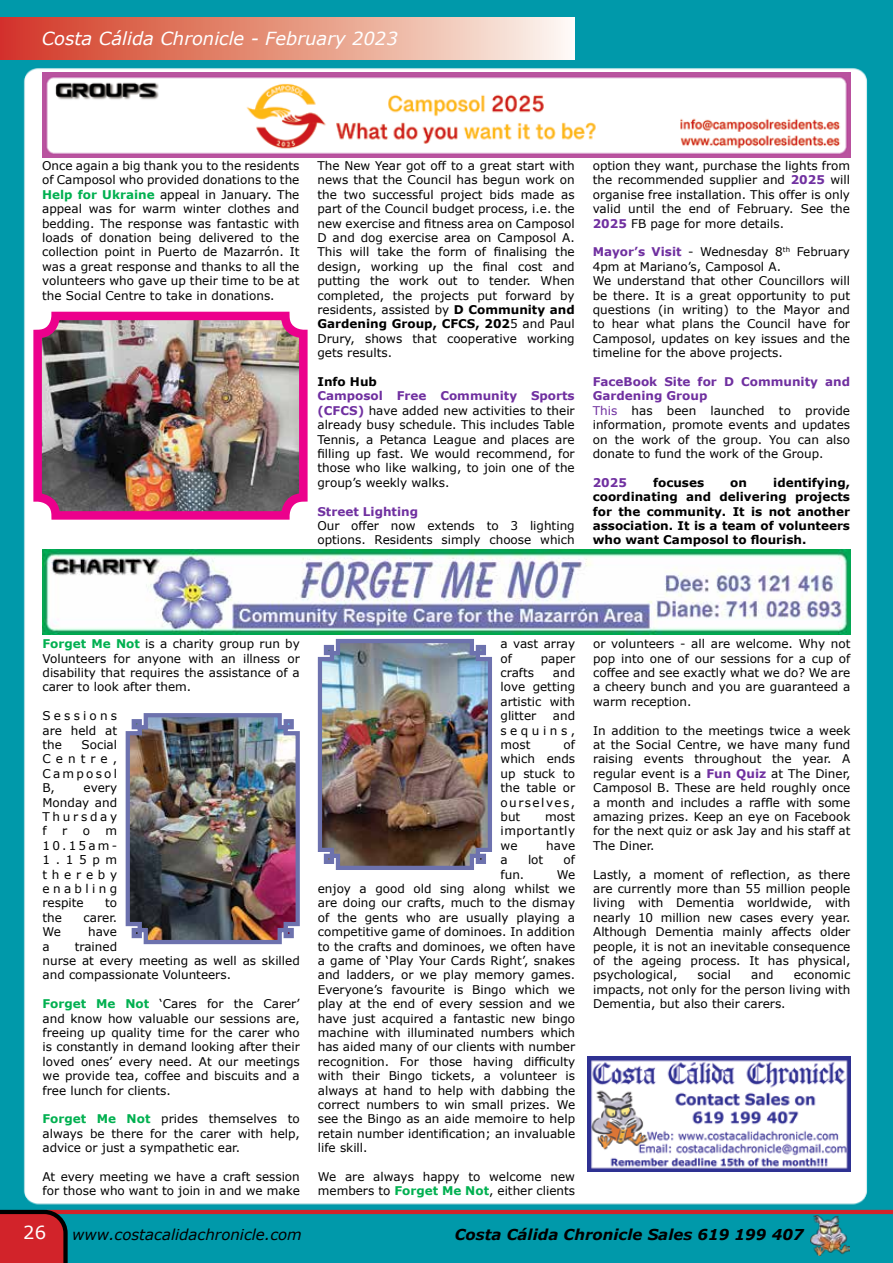
<style>
.page{position:relative;width:893px;height:1263px;background:#fff}
.page>*{position:absolute;margin:0;border:0;box-sizing:border-box;transform-origin:0 0}
.t1{font:italic 18px "Verdana";color:#fff}
.t2{font:18px "Verdana";color:#fff}
.t3{font:italic 700 15px "Verdana";color:#000}
.t4{font:italic 15px "Verdana";color:#000}
.t5{font:12px/14.4px "Verdana";color:#000;text-align:justify}
.t6{font:700 12px/14.4px "Verdana";color:#000;text-align:justify}
.t7{font:700 12px "Verdana";color:#7030a0}
.s1{font-weight:700;color:#00b050}
.s2{font-weight:700}
.s3{font-weight:700;color:#7030a0}
.s4{color:#7030a0}
</style>
<div class="page">
<img style="left:0;top:0;width:893px;height:1263px">
<hr style="left:46px;top:1210px;width:847px;height:4px;background:#d2232a">
<svg style="left:0;top:1210px;width:68px;height:53px;background:#b32127"></svg>
<img style="left:811px;top:1215px;width:38px;height:40px">
<div style="left:0;top:17px;width:574px;height:43px;background:linear-gradient(to right,#d1351e,#fbf7e9)"></div>
<img style="left:42px;top:72px;width:808px;height:85px">
<img style="left:38px;top:316px;width:265px;height:194px">
<div style="left:33px;top:312px;width:275px;height:208px;border:9px solid #ec008c;border-radius:18px"></div>
<img style="left:43px;top:549px;width:807px;height:85px">
<img style="left:124px;top:711px;width:178px;height:235px">
<img style="left:316px;top:637px;width:178px;height:235px">
<img style="left:587px;top:1057px;width:264px;height:114px">
<h1 class="t1" style="left:42px;top:27px;width:358px">Costa Cálida Chronicle - February 2023</h1>
<p class="t5" style="left:42px;top:158px;width:259px">Once again a big thank you to the residents of Camposol who provided donations to the <span class="s1">Help for Ukraine</span> appeal in January. The appeal was for warm winter clothes and bedding. The response was fantastic with loads of donation being delivered to the collection point in Puerto de Mazarrón. It was a great response and thanks to all the volunteers who gave up their time to be at the Social Centre to take in donations.</p>
<p class="t5" style="left:317px;top:158px;width:259px">The New Year got off to a great start with news that the Council has begun work on the two successful project bids made as part of the Council budget process, i.e. the new exercise and fitness area on Camposol D and dog exercise area on Camposol A.<br>This will take the form of finalising the design, working up the final cost and putting the work out to tender. When completed, the projects put forward by residents, assisted by <span class="s2">D Community and Gardening Group, CFCS, 202</span>5 and Paul Drury, shows that cooperative working gets results.</p>
<p class="t6" style="left:317px;top:374px;width:61px">Info Hub</p>
<p class="t5" style="left:317px;top:389px;width:259px"><span class="s3">Camposol Free Community Sports (CFCS)</span> have added new activities to their already busy schedule. This includes Table Tennis, a Petanca League and places are filling up fast. We would recommend, for those who like walking, to join one of the group’s weekly walks.</p>
<p class="t7" style="left:317px;top:503px;width:102px">Street Lighting</p>
<p class="t5" style="left:317px;top:518px;width:259px">Our offer now extends to 3 lighting options. Residents simply choose which</p>
<p class="t5" style="left:593px;top:158px;width:259px">option they want, purchase the lights from the recommended supplier and <span class="s3">2025</span> will organise free installation. This offer is only valid until the end of February. See the <span class="s3">2025</span> FB page for more details.</p>
<p class="t5" style="left:593px;top:245px;width:259px;text-align:left"><span class="s3">Mayor’s Visit</span> - Wednesday 8<sup>th</sup> February 4pm at Mariano’s, Camposol A.<br>We understand that other Councillors will be there. It is a great opportunity to put questions (in writing) to the Mayor and to hear what plans the Council have for Camposol, updates on key issues and the timeline for the above projects.</p>
<p class="t5" style="left:593px;top:374px;width:259px;text-align:left"><span class="s3">FaceBook Site for D Community and<br>Gardening Group<br></span><span class="s4">This</span> has been launched to provide information, promote events and updates on the work of the group. You can also donate to fund the work of the Group.</p>
<p class="t7" style="left:593px;top:475px;width:36px">2025</p>
<p class="t6" style="left:653px;top:475px;width:53px">focuses</p>
<p class="t6" style="left:730px;top:475px;width:18px">on</p>
<p class="t6" style="left:593px;top:475px;width:259px;text-indent:180px">identifying, coordinating and delivering projects for the community. It is not another association. It is a team of volunteers who want Camposol to flourish.</p>
<p class="t5" style="left:43px;top:637px;width:259px"><span class="s1">Forget Me Not</span> is a charity group run by Volunteers for anyone with an illness or disability that requires the assistance of a carer to look after them.</p>
<p class="t5" style="left:43px;top:709px;width:76px">Sessions are held at the</p>
<p class="t5" style="left:43px;top:737px;width:76px;text-indent:39px">Social Centre, Camposol B,</p>
<p class="t5" style="left:43px;top:781px;width:76px;text-indent:41px">every Monday and Thursday f</p>
<p class="t5" style="left:43px;top:824px;width:76px;text-indent:63px">m 10.15am-1.15pm thereby enabling respite</p>
<p class="t5" style="left:62px;top:824px;width:7px">r</p>
<p class="t5" style="left:83px;top:824px;width:9px">o</p>
<p class="t5" style="left:105px;top:896px;width:14px">to</p>
<p class="t5" style="left:43px;top:910px;width:21px">the</p>
<p class="t5" style="left:84px;top:910px;width:35px">carer.</p>
<p class="t5" style="left:43px;top:925px;width:20px">We</p>
<p class="t5" style="left:88px;top:925px;width:30px">have</p>
<p class="t5" style="left:43px;top:939px;width:9px">a</p>
<p class="t5" style="left:43px;top:939px;width:259px;text-align:left;text-indent:32px">trained<br>nurse at every meeting as well as skilled and compassionate Volunteers.</p>
<p class="t5" style="left:43px;top:997px;width:259px"><span class="s1">Forget Me Not</span> ‘Cares for the Carer’ and know how valuable our sessions are, freeing up quality time for the carer who is constantly in demand looking after their loved ones’ every need. At our meetings we provide tea, coffee and biscuits and a free lunch for clients.</p>
<p class="t5" style="left:43px;top:1112px;width:259px"><span class="s1">Forget Me Not</span> prides themselves to always be there for the carer with help, advice or just a sympathetic ear.</p>
<p class="t5" style="left:43px;top:1169px;width:259px">At every meeting we have a craft session for those who want to join in and we make</p>
<p class="t5" style="left:500px;top:637px;width:76px">a vast array of</p>
<p class="t5" style="left:541px;top:651px;width:36px">paper</p>
<p class="t5" style="left:500px;top:665px;width:35px">crafts</p>
<p class="t5" style="left:500px;top:665px;width:76px;text-indent:52px">and love getting artistic with glitter</p>
<p class="t5" style="left:500px;top:709px;width:76px;text-indent:52px">and sequins, most</p>
<p class="t5" style="left:500px;top:737px;width:76px;text-indent:63px">of which ends up stuck to the table or ourselves, but</p>
<p class="t5" style="left:500px;top:809px;width:76px;text-indent:45px">most importantly we</p>
<p class="t5" style="left:546px;top:838px;width:30px">have</p>
<p class="t5" style="left:500px;top:853px;width:9px">a</p>
<p class="t5" style="left:528px;top:853px;width:17px">lot</p>
<p class="t5" style="left:564px;top:853px;width:13px">of</p>
<p class="t5" style="left:500px;top:867px;width:25px">fun.</p>
<p class="t5" style="left:318px;top:867px;width:259px;text-indent:239px">We enjoy a good old sing along whilst we are doing our crafts, much to the dismay of the gents who are usually playing a competitive game of dominoes. In addition to the crafts and dominoes, we often have a game of ‘Play Your Cards Right’, snakes and ladders, or we play memory games.<br>Everyone’s favourite is Bingo which we play at the end of every session and we have just acquired a fantastic new bingo machine with illuminated numbers which has aided many of our clients with number recognition. For those having difficulty with their Bingo tickets, a volunteer is always at hand to help with dabbing the correct numbers to win small prizes. We see the Bingo as an aide memoire to help retain number identification; an invaluable life skill.</p>
<p class="t5" style="left:318px;top:1169px;width:259px">We are always happy to welcome new members to <span class="s1">Forget Me Not</span>, either clients</p>
<p class="t5" style="left:593px;top:637px;width:259px">or volunteers - all are welcome. Why not pop into one of our sessions for a cup of coffee and see exactly what we do? We are a cheery bunch and you are guaranteed a warm reception.</p>
<p class="t5" style="left:593px;top:723px;width:259px">In addition to the meetings twice a week at the Social Centre, we have many fund raising events throughout the year. A regular event is a <span class="s3">Fun Quiz</span> at The Diner, Camposol B. These are held roughly once a month and includes a raffle with some amazing prizes. Keep an eye on Facebook for the next quiz or ask Jay and his staff at The Diner.</p>
<p class="t5" style="left:593px;top:867px;width:259px">Lastly, a moment of reflection, as there are currently more than 55 million people living with Dementia worldwide, with nearly 10 million new cases every year.<br>Although Dementia mainly affects older people, it is not an inevitable consequence of the ageing process. It has physical, psychological,</p>
<p class="t5" style="left:698px;top:968px;width:35px">social</p>
<p class="t5" style="left:751px;top:968px;width:24px">and</p>
<p class="t5" style="left:593px;top:968px;width:259px;text-indent:201px">economic impacts, not only for the person living with Dementia, but also their carers.</p>
<h1 class="t2" style="left:23px;top:1221px;width:24px">26</h1>
<p class="t4" style="left:72px;top:1225px;width:231px">www.costacalidachronicle.com</p>
<p class="t3" style="left:455px;top:1225px;width:350px">Costa Cálida Chronicle Sales 619 199 407</p>
</div>
